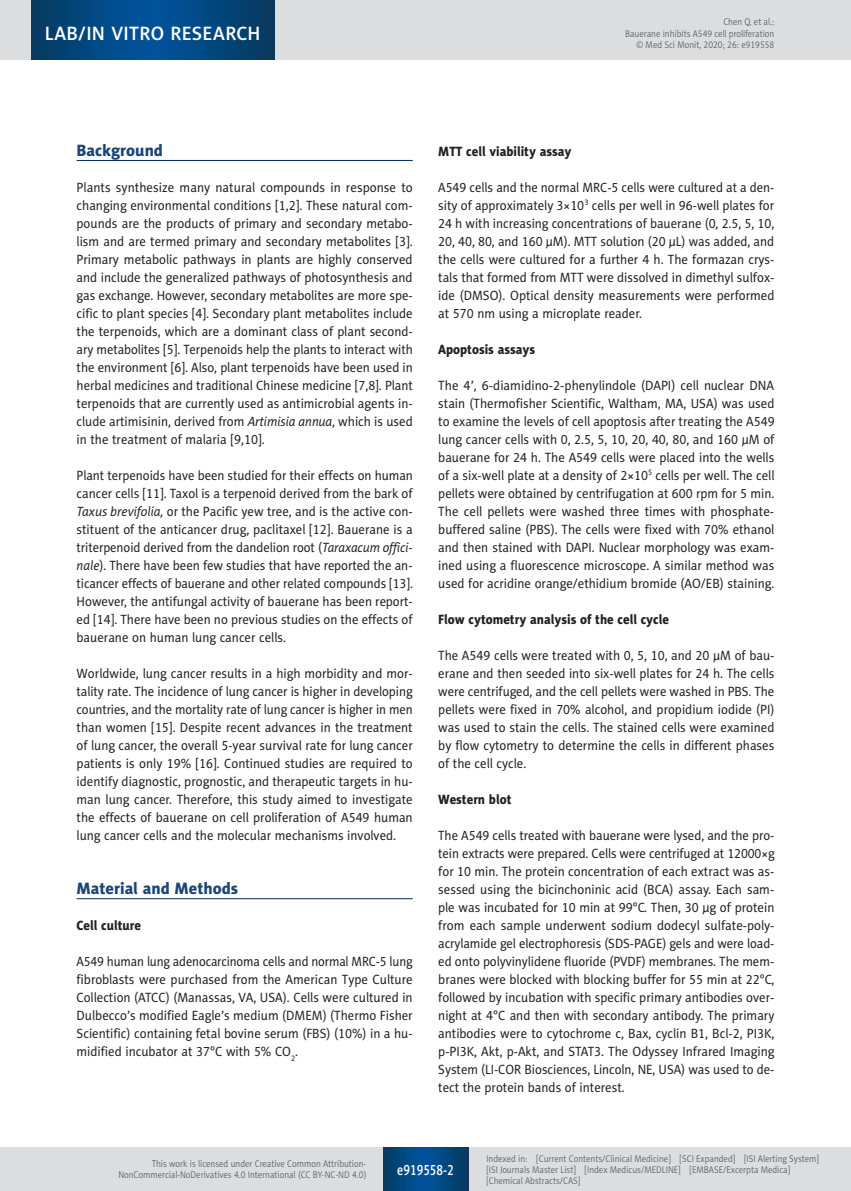
<style>
.page{position:relative;width:851px;height:1191px;background:#fff}
.page>*{position:absolute;margin:0;border:0;box-sizing:border-box;transform-origin:0 0}
.t1{font:19.5px "Naomi Sans EFN Medium";letter-spacing:.015em;color:#fff}
.MSM_Headline_1{font:16.5px "Naomi Sans EFN Heavy";color:#1a4574}
.MSM_e-PAGINA{font:15px "Naomi Sans EFN Medium";color:#fff;scale:.8 1}
.MSM_Body{font:13.5px/18px "Naomi Sans EFN";color:#231f20;text-align:justify;scale:.94 1}
.MSM_Body-2{font:13.5px/18px "Naomi Sans EFN";color:#231f20;text-align:justify;scale:.95 1}
.MSM_Body-3{font:13.5px/18px "Naomi Sans EFN";color:#231f20;text-align:justify;scale:.96 1}
.MSM_Body-4{font:13.5px/18px "Naomi Sans EFN";color:#231f20;text-align:justify;scale:.93 1}
.MSM_Headline_2{font:13.5px "Naomi Sans EFN Heavy";color:#231f20;scale:.95 1}
.MSM_pagina_sygnatura{font:9.75px/11.2px "Naomi Sans EFN Light";color:#57585a;scale:.9 1}
.MSM_pagina_zywa{font:9.75px/11.2px "Naomi Sans EFN Light";color:#57585a;text-align:right;scale:.9 1}
.s1{font-style:italic}
</style>
<div class="page">
<hr style="left:77px;top:160px;width:335px;height:1px;background:#00295c">
<hr style="left:77px;top:898px;width:335px;height:1px;background:#00295c">
<div style="left:0;top:1148px;width:850px;height:43px;background:#dcdddf"></div>
<div style="left:0;top:0;width:850px;height:60px;background:#dcdddf"></div>
<hr style="left:850px;top:0;width:1px;height:60px;background:#dcdddf">
<svg style="left:32px;top:0;width:242px;height:60px;background:#02477f"></svg>
<svg style="left:383px;top:1147px;width:85px;height:43px;background:#02477e"></svg>
<h1 class="t1" style="left:45px;top:22px;width:217px">LAB/IN VITRO RESEARCH</h1>
<p class="MSM_pagina_zywa" style="left:625px;top:16px;width:167px">Chen Q. et al.:<br>Bauerane inhibits A549 cell proliferation</p>
<p class="MSM_pagina_sygnatura" style="left:636px;top:39px;width:154px">© Med Sci Monit, 2020; 26: e919558</p>
<p class="MSM_Headline_1" style="left:77px;top:140px;width:88px">Background</p>
<p class="MSM_Body-3" style="left:77px;top:178px;width:352px">Plants synthesize many natural compounds in response to changing environmental conditions [1,2]. These natural com&shy;pounds are the products of primary and secondary metabo&shy;lism and are termed primary and secondary metabolites [3].<br>Primary metabolic pathways in plants are highly conserved and include the generalized pathways of photosynthesis and gas exchange. However, secondary metabolites are more spe&shy;cific to plant species [4]. Secondary plant metabolites include the terpenoids, which are a dominant class of plant second&shy;ary metabolites [5]. Terpenoids help the plants to interact with the environment [6]. Also, plant terpenoids have been used in herbal medicines and traditional Chinese medicine [7,8]. Plant terpenoids that are currently used as antimicrobial agents in&shy;clude artimisinin, derived from <span class="s1">Artimisia annua</span>, which is used in the treatment of malaria [9,10].</p>
<p class="MSM_Body" style="left:77px;top:466px;width:359px">Plant terpenoids have been studied for their effects on human cancer cells [11]. Taxol is a terpenoid derived from the bark of <span class="s1">Taxus brevifolia,</span> or the Pacific yew tree, and is the active con&shy;stituent of the anticancer drug, paclitaxel [12]. Bauerane is a triterpenoid derived from the dandelion root (<span class="s1">Taraxacum offici&shy;nale</span>). There have been few studies that have reported the an&shy;ticancer effects of bauerane and other related compounds [13].<br>However, the antifungal activity of bauerane has been report&shy;ed [14]. There have been no previous studies on the effects of bauerane on human lung cancer cells.</p>
<p class="MSM_Body-2" style="left:77px;top:664px;width:355px">Worldwide, lung cancer results in a high morbidity and mor&shy;tality rate. The incidence of lung cancer is higher in developing countries, and the mortality rate of lung cancer is higher in men than women [15]. Despite recent advances in the treatment of lung cancer, the overall 5-year survival rate for lung cancer patients is only 19% [16]. Continued studies are required to identify diagnostic, prognostic, and therapeutic targets in hu&shy;man lung cancer. Therefore, this study aimed to investigate the effects of bauerane on cell proliferation of A549 human lung cancer cells and the molecular mechanisms involved.</p>
<p class="MSM_Headline_1" style="left:77px;top:878px;width:163px">Material and Methods</p>
<p class="MSM_Headline_2" style="left:77px;top:917px;width:69px">Cell culture</p>
<p class="MSM_Body-4" style="left:77px;top:952px;width:363px">A549 human lung adenocarcinoma cells and normal MRC-5 lung fibroblasts were purchased from the American Type Culture Collection (ATCC) (Manassas, VA, USA). Cells were cultured in Dulbecco’s modified Eagle’s medium (DMEM) (Thermo Fisher Scientific) containing fetal bovine serum (FBS) (10%) in a hu&shy;midified incubator at 37°C with 5% CO<sub>2</sub>.</p>
<p class="MSM_Headline_2" style="left:438px;top:143px;width:142px">MTT cell viability assay</p>
<p class="MSM_Body" style="left:438px;top:178px;width:359px">A549 cells and the normal MRC-5 cells were cultured at a den&shy;sity of approximately 3×10<sup>3</sup> cells per well in 96-well plates for 24 h with increasing concentrations of bauerane (0, 2.5, 5, 10, 20, 40, 80, and 160 µM). MTT solution (20 µL) was added, and the cells were cultured for a further 4 h. The formazan crys&shy;tals that formed from MTT were dissolved in dimethyl sulfox&shy;ide (DMSO). Optical density measurements were performed at 570 nm using a microplate reader.</p>
<p class="MSM_Headline_2" style="left:438px;top:341px;width:104px">Apoptosis assays</p>
<p class="MSM_Body-2" style="left:438px;top:376px;width:355px">The 4’, 6-diamidino-2-phenylindole (DAPI) cell nuclear DNA stain (Thermofisher Scientific, Waltham, MA, USA) was used to examine the levels of cell apoptosis after treating the A549 lung cancer cells with 0, 2.5, 5, 10, 20, 40, 80, and 160 µM of bauerane for 24 h. The A549 cells were placed into the wells of a six-well plate at a density of 2×10<sup>5</sup> cells per well. The cell pellets were obtained by centrifugation at 600 rpm for 5 min.<br>The cell pellets were washed three times with phosphate&shy;buffered saline (PBS). The cells were fixed with 70% ethanol and then stained with DAPI. Nuclear morphology was exam&shy;ined using a fluorescence microscope. A similar method was used for acridine orange/ethidium bromide (AO/EB) staining.</p>
<p class="MSM_Headline_2" style="left:438px;top:611px;width:244px">Flow cytometry analysis of the cell cycle</p>
<p class="MSM_Body-2" style="left:438px;top:646px;width:355px">The A549 cells were treated with 0, 5, 10, and 20 µM of bau&shy;erane and then seeded into six-well plates for 24 h. The cells were centrifuged, and the cell pellets were washed in PBS. The pellets were fixed in 70% alcohol, and propidium iodide (PI) was used to stain the cells. The stained cells were examined by flow cytometry to determine the cells in different phases of the cell cycle.</p>
<p class="MSM_Headline_2" style="left:438px;top:791px;width:78px">Western blot</p>
<p class="MSM_Body" style="left:438px;top:826px;width:359px">The A549 cells treated with bauerane were lysed, and the pro&shy;tein extracts were prepared. Cells were centrifuged at 12000×g for 10 min. The protein concentration of each extract was as&shy;sessed using the bicinchoninic acid (BCA) assay. Each sam&shy;ple was incubated for 10 min at 99°C. Then, 30 µg of protein from each sample underwent sodium dodecyl sulfate-poly&shy;acrylamide gel electrophoresis (SDS-PAGE) gels and were load&shy;ed onto polyvinylidene fluoride (PVDF) membranes. The mem&shy;branes were blocked with blocking buffer for 55 min at 22°C, followed by incubation with specific primary antibodies over&shy;night at 4°C and then with secondary antibody. The primary antibodies were to cytochrome c, Bax, cyclin B1, Bcl-2, PI3K, p-PI3K, Akt, p-Akt, and STAT3. The Odyssey Infrared Imaging System (LI-COR Biosciences, Lincoln, NE, USA) was used to de&shy;tect the protein bands of interest.</p>
<p class="MSM_pagina_sygnatura" style="left:118px;top:1158px;width:277px;text-align:right">This work is licensed under Creative Common Attribution-<br>NonCommercial-NoDerivatives 4.0 International (CC BY-NC-ND 4.0)</p>
<p class="MSM_e-PAGINA" style="left:397px;top:1160px;width:72px">e919558-2</p>
<p class="MSM_pagina_sygnatura" style="left:486px;top:1152px;width:371px">Indexed in: [Current Contents/Clinical Medicine] [SCI Expanded] [ISI Alerting System] [ISI Journals Master List] [Index Medicus/MEDLINE] [EMBASE/Excerpta Medica] [Chemical Abstracts/CAS]</p>
</div>
